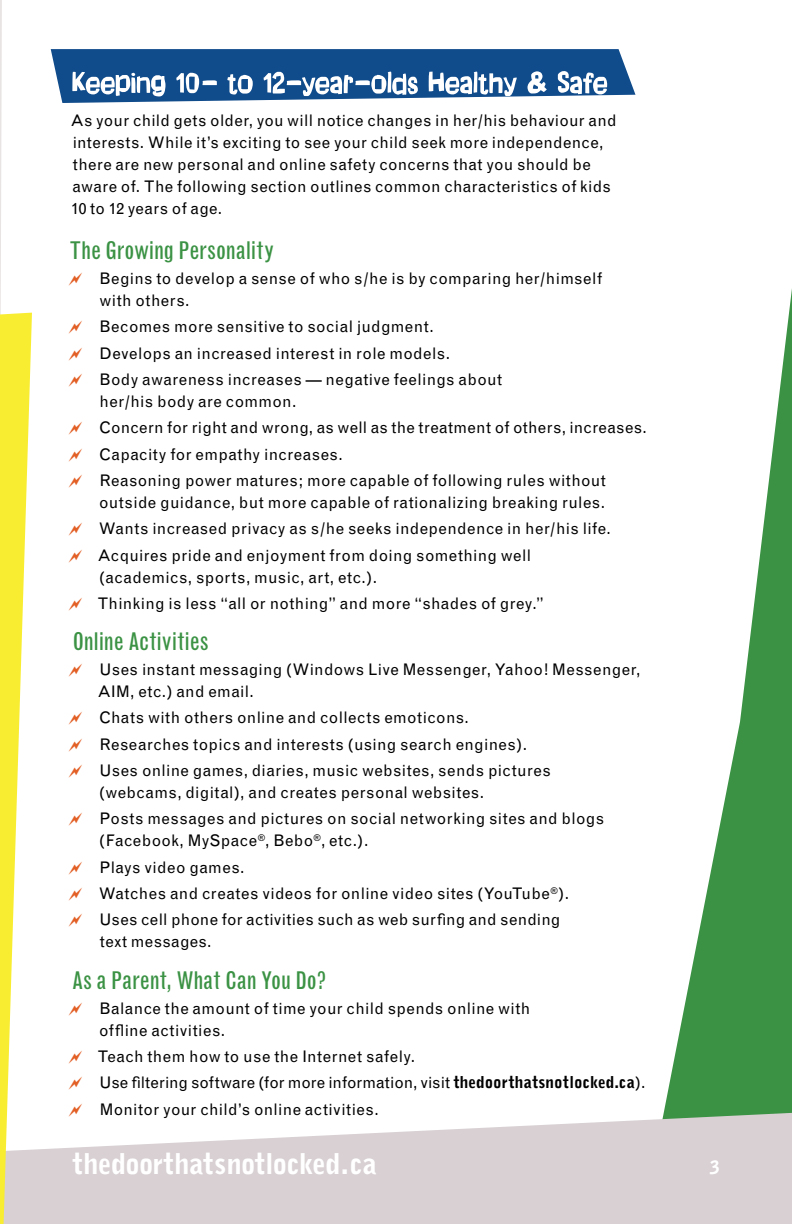
<style>
.page{position:relative;width:792px;height:1224px;background:#fff}
.page>*{position:absolute;margin:0;border:0;box-sizing:border-box;transform-origin:0 0}
.t1{font:900 28px "Grotesque";letter-spacing:-.02em;color:#fff}
.t2{font:condensed 24px "Grotesque";letter-spacing:-.005em;color:#3b9244}
.t3{font:900 18px "Grotesque";color:#fff}
.t4{font:16px/26.4px "Grotesque";letter-spacing:.02em;color:#000}
.s1{font-weight:900}
</style>
<div class="page">
<svg style="left:663px;top:289px;width:129px;height:824px"></svg>
<svg style="left:32px;top:1113px;width:760px;height:111px;fill:#d8d0d2"></svg>
<svg style="left:0;top:0;width:32px;height:1224px"></svg>
<svg style="left:51px;top:49px;width:584px;height:54px"></svg>
<svg style="left:69px;top:1113px;width:13px;height:3px"></svg>
<p class="t4" style="left:70px;top:109px;width:548px;line-height:22px">As your child gets older, you will notice changes in her/his behaviour and interests. While it’s exciting to see your child seek more independence, there are new personal and online safety concerns that you should be aware of. The following section outlines common characteristics of kids 10 to 12 years of age.</p>
<h2 class="t2" style="left:70px;top:237px;width:206px">The Growing Personality</h2>
<p class="t4" style="left:100px;top:268px;width:504px;line-height:22px">Begins to develop a sense of who s/he is by comparing her/himself with others.</p>
<p class="t4" style="left:99px;top:314px;width:405px">Becomes more sensitive to social judgment.<br>Develops an increased interest in role models.<br>Body awareness increases — negative feelings about</p>
<p class="t4" style="left:99px;top:388px;width:549px">her/his body are common.<br>Concern for right and wrong, as well as the treatment of others, increases.<br>Capacity for empathy increases.<br>Reasoning power matures; more capable of following rules without</p>
<p class="t4" style="left:97px;top:489px;width:515px">outside guidance, but more capable of rationalizing breaking rules.<br>Wants increased privacy as s/he seeks independence in her/his life.<br>Acquires pride and enjoyment from doing something well</p>
<p class="t4" style="left:97px;top:564px;width:448px">(academics, sports, music, art, etc.).<br>Thinking is less “all or nothing” and more “shades of grey.”</p>
<h2 class="t2" style="left:73px;top:628px;width:138px">Online Activities</h2>
<p class="t4" style="left:97px;top:659px;width:545px;line-height:22px">Uses instant messaging (Windows Live Messenger, Yahoo! Messenger,<br>AIM, etc.) and email.</p>
<p class="t4" style="left:99px;top:705px;width:453px">Chats with others online and collects emoticons.<br>Researches topics and interests (using search engines).<br>Uses online games, diaries, music websites, sends pictures</p>
<p class="t4" style="left:99px;top:779px;width:506px">(webcams, digital), and creates personal websites.<br>Posts messages and pictures on social networking sites and blogs</p>
<p class="t4" style="left:99px;top:828px;width:472px">(Facebook, MySpace<sup>®</sup>, Bebo<sup>®</sup>, etc.).<br>Plays video games.<br>Watches and creates videos for online video sites (YouTube<sup>®</sup>).<br>Uses cell phone for activities such as web surfing and sending</p>
<p class="t4" style="left:100px;top:929px;width:113px">text messages.</p>
<h2 class="t2" style="left:72px;top:966px;width:256px">As a Parent, What Can You Do?</h2>
<p class="t4" style="left:99px;top:997px;width:433px;line-height:22px">Balance the amount of time your child spends online with offline activities.</p>
<p class="t4" style="left:97px;top:1043px;width:550px">Teach them how to use the Internet safely.<br>Use filtering software (for more information, visit <span class="s1">thedoorthatsnotlocked.ca</span>).<br>Monitor your child’s online activities.</p>
<h1 class="t1" style="left:72px;top:1147px;width:307px">thedoorthatsnotlocked.ca</h1>
<p class="t3" style="left:709px;top:1157px;width:12px">3</p>
</div>
